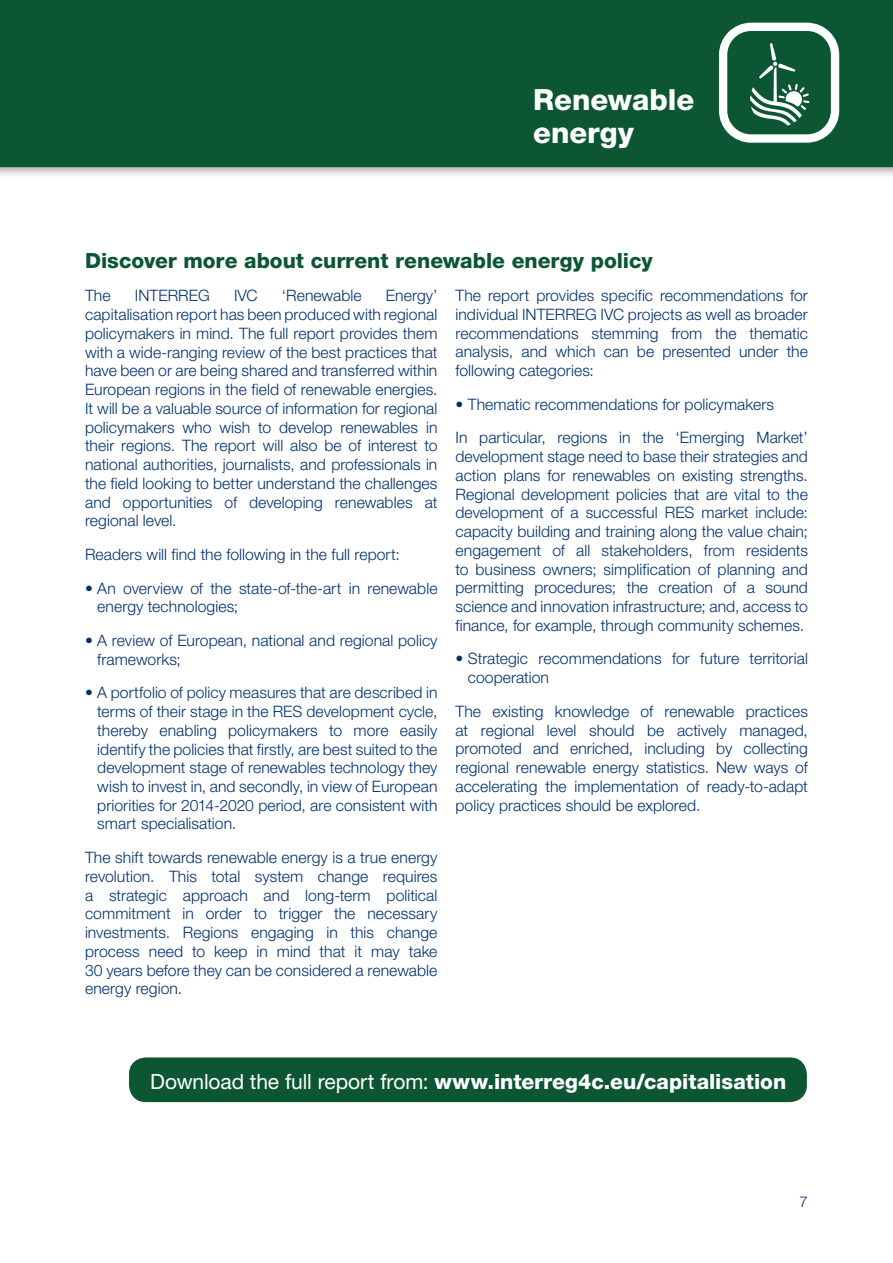
<style>
.page{position:relative;width:893px;height:1263px;background:#fff}
.page>*{position:absolute;margin:0;border:0;box-sizing:border-box;transform-origin:0 0}
.t1{font:800 29.25px/32.2px "Helvetica Neue";color:#fff}
.t2{font:800 21px "Helvetica Neue";color:#fff}
.t3{font:800 21px "Helvetica Neue";color:#0c5633}
.t4{font:300 15.75px/18.8px "Helvetica Neue";letter-spacing:.005em;color:#00316d;text-align:justify}
.t5{font:300 15px "Helvetica Neue";color:#00316d}
.s1{font-weight:400}
</style>
<div class="page">
<div style="left:0;top:0;width:893px;height:176px;background:#0c5633"></div>
<svg style="left:719px;top:23px;width:120px;height:122px"></svg>
<div style="left:129px;top:1057px;width:678px;height:45px;background:#0c5633;border-radius:17px"></div>
<h1 class="t1" style="left:533px;top:84px;width:163px">Renewable energy</h1>
<h2 class="t3" style="left:85px;top:248px;width:569px">Discover more about current renewable energy policy</h2>
<p class="t4" style="left:85px;top:286px;width:27px">The</p>
<p class="t4" style="left:135px;top:286px;width:76px">INTERREG</p>
<p class="t4" style="left:234px;top:286px;width:25px">IVC</p>
<p class="t4" style="left:282px;top:286px;width:81px">‘Renewable</p>
<p class="t4" style="left:455px;top:286px;width:354px">The report provides specific recommendations for individual INTERREG IVC projects as well as broader recommendations stemming from the thematic analysis, and which can be presented under the following categories:</p>
<p class="t4" style="left:455px;top:387px;width:354px;line-height:33.6px">• Thematic recommendations for policymakers<br>In particular, regions in the ‘Emerging Market’</p>
<p class="t4" style="left:455px;top:447px;width:354px">development stage need to base their strategies and action plans for renewables on existing strengths.<br>Regional development policies that are vital to the development of a successful RES market include: capacity building and training along the value chain; engagement of all stakeholders, from residents to business owners; simplification of planning and permitting procedures; the creation of a sound science and innovation infrastructure; and, access to finance, for example, through community schemes.</p>
<p class="t4" style="left:468px;top:649px;width:342px;text-indent:-12px">• Strategic recommendations for future territorial cooperation</p>
<p class="t4" style="left:455px;top:701px;width:354px">The existing knowledge of renewable practices at regional level should be actively managed, promoted and enriched, including by collecting regional renewable energy statistics. New ways of accelerating the implementation of ready-to-adapt policy practices should be explored.</p>
<p class="t4" style="left:85px;top:286px;width:354px;text-indent:301px">Energy’ capitalisation report has been produced with regional policymakers in mind. The full report provides them with a wide-ranging review of the best practices that have been or are being shared and transferred within European regions in the field of renewable energies.<br>It will be a valuable source of information for regional policymakers who wish to develop renewables in their regions. The report will also be of interest to national authorities, journalists, and professionals in the field looking to better understand the challenges and opportunities of developing renewables at regional level.</p>
<p class="t4" style="left:85px;top:545px;width:316px">Readers will find the following in the full report:</p>
<p class="t4" style="left:97px;top:578px;width:342px;text-indent:-12px">• An overview of the state-of-the-art in renewable energy technologies;</p>
<p class="t4" style="left:97px;top:630px;width:342px;text-indent:-12px">• A review of European, national and regional policy frameworks;</p>
<p class="t4" style="left:97px;top:683px;width:342px;text-indent:-12px">• A portfolio of policy measures that are described in terms of their stage in the RES development cycle, thereby enabling policymakers to more easily identify the policies that firstly, are best suited to the development stage of renewables technology they wish to invest in, and secondly, in view of European priorities for 2014-2020 period, are consistent with smart specialisation.</p>
<p class="t4" style="left:85px;top:848px;width:354px">The shift towards renewable energy is a true energy revolution. This total system change requires a strategic approach and long-term political commitment in order to trigger the necessary investments. Regions engaging in this change process need to keep in mind that it may take 30 years before they can be considered a renewable energy region.</p>
<h2 class="t2" style="left:150px;top:1069px;width:638px"><span class="s1">Download the full report from:</span> www.interreg4c.eu/capitalisation</h2>
<p class="t5" style="left:800px;top:1193px;width:10px">7</p>
</div>
